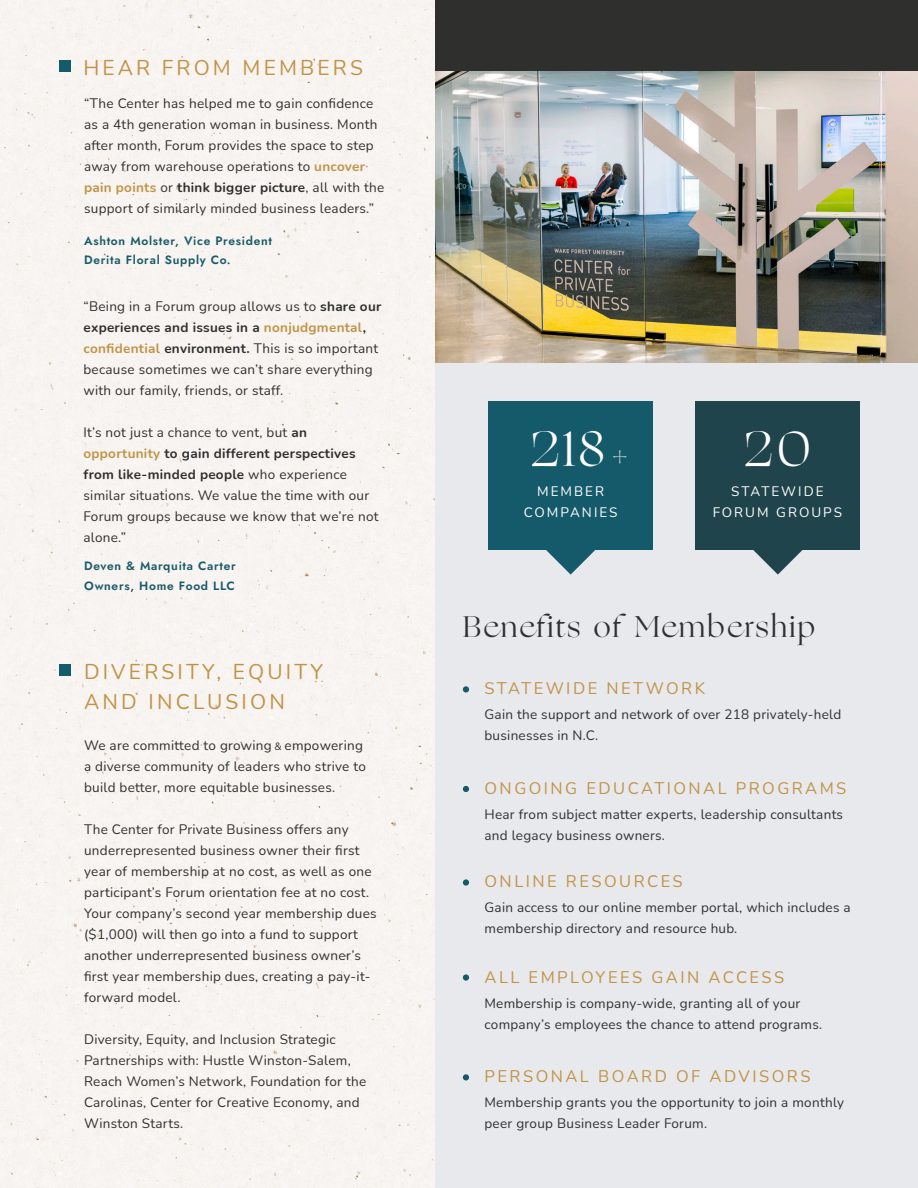
<style>
.page{position:relative;width:918px;height:1188px;background:#fff}
.page>*{position:absolute;margin:0;border:0;box-sizing:border-box;transform-origin:0 0}
.t1{font:49.5px "Ogg";color:#fff}
.t2{font:30px "Ogg";letter-spacing:.06em;color:#2f302e}
.Black_Description{font:21px "Nunito";letter-spacing:.15em;color:#c19347}
.Black_Description-2{font:16.5px "Nunito";letter-spacing:.15em;color:#c19347}
.Black_Description-3{font:13.5px/21px "Nunito";letter-spacing:.02em;color:#2f2f2e}
.Black_Description-4{font:13.5px "Nunito";letter-spacing:.15em;color:#fff}
.t3{font:600 12px "Jost";letter-spacing:.06em;color:#195b6a}
.s1{font-weight:700;color:#c19347}
.s2{font-weight:700}
.s3{font-size:10.5px}
.s4{font-size:37.5px}
</style>
<div class="page">
<div style="left:0;top:0;width:435px;height:1188px;background:#f8f4f1"></div>
<div style="left:435px;top:0;width:483px;height:71px;background:#2f2f2e"></div>
<div style="left:435px;top:363px;width:483px;height:825px;background:#e8e9ed"></div>
<img style="left:435px;top:71px;width:483px;height:292px">
<div style="left:489px;top:401px;width:164px;height:149px;background:#155a6b"></div>
<svg style="left:546px;top:550px;width:49px;height:25px"></svg>
<div style="left:696px;top:401px;width:164px;height:149px;background:#20444b"></div>
<svg style="left:753px;top:550px;width:50px;height:25px"></svg>
<div style="left:463px;top:974px;width:6px;height:7px;background:#135a6b;border-radius:50%"></div>
<div style="left:463px;top:686px;width:6px;height:7px;background:#135a6b;border-radius:50%"></div>
<svg style="left:463px;top:1074px;width:6px;height:6px"></svg>
<svg style="left:463px;top:786px;width:6px;height:6px"></svg>
<div style="left:59px;top:60px;width:12px;height:12px;background:#135a6b"></div>
<div style="left:59px;top:664px;width:12px;height:12px;background:#135a6b"></div>
<div style="left:463px;top:879px;width:6px;height:7px;background:#135a6b;border-radius:50%"></div>
<p class="Black_Description" style="left:84px;top:53px;width:281px">HEAR FROM MEMBERS</p>
<p class="Black_Description-3" style="left:84px;top:92px;width:302px">“The Center has helped me to gain confidence as a 4th generation woman in business. Month after month, Forum provides the space to step away from warehouse operations to <span class="s1">uncover pain points</span> or <span class="s2">think bigger picture</span>, all with the support of similarly minded business leaders.”</p>
<p class="t3" style="left:84px;top:233px;width:189px">Ashton Molster, Vice President</p>
<p class="t3" style="left:84px;top:252px;width:148px">Derita Floral Supply Co.</p>
<p class="Black_Description-3" style="left:84px;top:295px;width:299px">“Being in a Forum group allows us to <span class="s2">share our experiences and issues in a</span> <span class="s1">nonjudgmental</span><span class="s2">, </span><span class="s1">confidential</span> <span class="s2">environment.</span> This is so important because sometimes we can’t share everything with our family, friends, or staff.</p>
<p class="Black_Description-3" style="left:84px;top:421px;width:296px">It’s not just a chance to vent, but <span class="s2">an </span><span class="s1">opportunity</span> <span class="s2">to gain different perspectives from like-minded people</span> who experience similar situations. We value the time with our Forum groups because we know that we’re not alone.”</p>
<p class="t3" style="left:84px;top:558px;width:153px">Deven &amp; Marquita Carter</p>
<p class="t3" style="left:84px;top:577px;width:152px">Owners, Home Food LLC</p>
<p class="Black_Description" style="left:84px;top:657px;width:240px">DIVERSITY, EQUITY</p>
<p class="Black_Description" style="left:84px;top:687px;width:202px">AND INCLUSION</p>
<p class="Black_Description-3" style="left:84px;top:734px;width:283px">We are committed to growing <span class="s3">&amp;</span> empowering a diverse community of leaders who strive to build better, more equitable businesses.</p>
<p class="Black_Description-3" style="left:84px;top:818px;width:294px">The Center for Private Business offers any underrepresented business owner their first year of membership at no cost, as well as one participant’s Forum orientation fee at no cost.<br>Your company’s second year membership dues ($1,000) will then go into a fund to support another underrepresented business owner’s first year membership dues, creating a pay-it&shy;forward model.</p>
<p class="Black_Description-3" style="left:84px;top:1028px;width:284px">Diversity, Equity, and Inclusion Strategic Partnerships with: Hustle Winston-Salem, Reach Women’s Network, Foundation for the Carolinas, Center for Creative Economy, and Winston Starts.</p>
<p class="t1" style="left:530px;top:416px;width:102px">218<span class="s4">+</span></p>
<p class="Black_Description-4" style="left:537px;top:482px;width:69px">MEMBER</p>
<p class="Black_Description-4" style="left:524px;top:503px;width:95px">COMPANIES</p>
<p class="t1" style="left:744px;top:416px;width:69px">20</p>
<p class="Black_Description-4" style="left:731px;top:482px;width:94px">STATEWIDE</p>
<p class="Black_Description-4" style="left:713px;top:503px;width:131px">FORUM GROUPS</p>
<p class="t2" style="left:463px;top:607px;width:354px">Benefits of Membership</p>
<p class="Black_Description-2" style="left:485px;top:677px;width:222px">STATEWIDE NETWORK</p>
<p class="Black_Description-3" style="left:485px;top:704px;width:358px">Gain the support and network of over 218 privately-held businesses in N.C.</p>
<p class="Black_Description-2" style="left:485px;top:776px;width:363px">ONGOING EDUCATIONAL PROGRAMS</p>
<p class="Black_Description-3" style="left:485px;top:803px;width:360px">Hear from subject matter experts, leadership consultants and legacy business owners.</p>
<p class="Black_Description-2" style="left:485px;top:870px;width:200px">ONLINE RESOURCES</p>
<p class="Black_Description-3" style="left:485px;top:897px;width:368px">Gain access to our online member portal, which includes a membership directory and resource hub.</p>
<p class="Black_Description-2" style="left:485px;top:966px;width:301px">ALL EMPLOYEES GAIN ACCESS</p>
<p class="Black_Description-3" style="left:485px;top:992px;width:339px">Membership is company-wide, granting all of your company’s employees the chance to attend programs.</p>
<p class="Black_Description-2" style="left:485px;top:1065px;width:327px">PERSONAL BOARD OF ADVISORS</p>
<p class="Black_Description-3" style="left:485px;top:1091px;width:361px">Membership grants you the opportunity to join a monthly peer group Business Leader Forum.</p>
</div>
